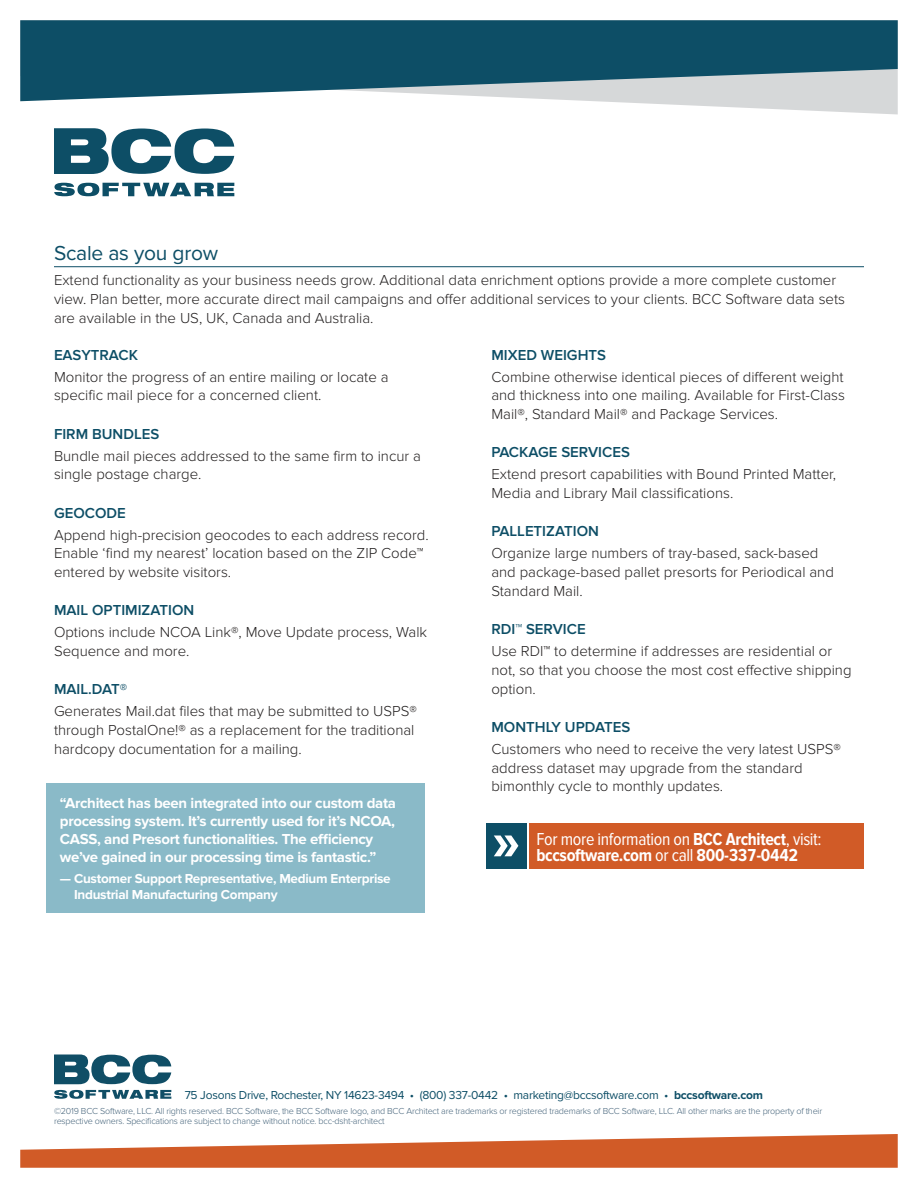
<style>
.page{position:relative;width:918px;height:1188px;background:#fff}
.page>*{position:absolute;margin:0;border:0;box-sizing:border-box;transform-origin:0 0}
.t1{font:21px "Proxima Nova";letter-spacing:-.01em;color:#0d4e66}
.t2{font:700 18px/16.5px "Proxima Nova Cond";letter-spacing:-.02em;color:#fff}
.t3{font:300 15px/18.8px "Proxima Nova";color:#221f1f}
.t4{font:700 15px/18px "Proxima Nova";letter-spacing:-.02em;color:#fff}
.t5{font:600 15px "Proxima Nova";color:#0d4e66}
.t6{font:700 13.5px/16.5px "Proxima Nova";letter-spacing:-.02em;color:#fff}
.t7{font:12px "Proxima Nova";letter-spacing:-.02em;color:#0d4e66}
.t8{font:300 9px/10.5px "Proxima Nova";letter-spacing:-.02em;color:#44637a}
.s1{font-weight:400}
.s2{font-weight:700}
</style>
<div class="page">
<svg style="left:54px;top:128px;width:180px;height:46px"></svg>
<svg style="left:54px;top:183px;width:180px;height:13px"></svg>
<svg style="left:54px;top:1055px;width:117px;height:29px"></svg>
<svg style="left:54px;top:1090px;width:117px;height:9px"></svg>
<svg style="left:20px;top:1134px;width:878px;height:34px"></svg>
<svg style="left:20px;top:101px;width:878px;height:13px"></svg>
<svg style="left:20px;top:20px;width:878px;height:81px;background:#366b7e"></svg>
<div style="left:530px;top:823px;width:334px;height:46px;background:#d15b27"></div>
<div style="left:486px;top:823px;width:40px;height:46px;background:#0d4e66"></div>
<svg style="left:494px;top:836px;width:24px;height:20px"></svg>
<div style="left:46px;top:783px;width:378px;height:96px;background:#8abac8"></div>
<div style="left:46px;top:859px;width:378px;height:54px;background:#8abac8"></div>
<hr style="left:54px;top:266px;width:810px;height:1px;background:#0d4e66">
<h1 class="t1" style="left:54px;top:244px;width:166px">Scale as you grow</h1>
<p class="t3" style="left:54px;top:272px;width:793px">Extend functionality as your business needs grow. Additional data enrichment options provide a more complete customer view. Plan better, more accurate direct mail campaigns and offer additional services to your clients. BCC Software data sets are available in the US, UK, Canada and Australia.</p>
<p class="t5" style="left:54px;top:348px;width:86px">EASYTRACK</p>
<p class="t3" style="left:54px;top:368px;width:336px">Monitor the progress of an entire mailing or locate a specific mail piece for a concerned client.</p>
<p class="t5" style="left:54px;top:427px;width:107px">FIRM BUNDLES</p>
<p class="t3" style="left:54px;top:447px;width:368px">Bundle mail pieces addressed to the same firm to incur a single postage charge.</p>
<p class="t5" style="left:54px;top:506px;width:73px">GEOCODE</p>
<p class="t3" style="left:54px;top:526px;width:376px">Append high-precision geocodes to each address record.<br>Enable ‘find my nearest’ location based on the ZIP Code™ entered by website visitors.</p>
<p class="t5" style="left:54px;top:604px;width:142px">MAIL OPTIMIZATION</p>
<p class="t3" style="left:54px;top:624px;width:375px">Options include NCOA Link®, Move Update process, Walk<br>Sequence and more.</p>
<p class="t5" style="left:54px;top:683px;width:75px">MAIL.DAT®</p>
<p class="t3" style="left:54px;top:703px;width:364px">Generates Mail.dat files that may be submitted to USPS® through PostalOne!® as a replacement for the traditional hardcopy documentation for a mailing.</p>
<p class="t4" style="left:60px;top:795px;width:338px">“Architect has been integrated into our custom data processing system. It’s currently used for it’s NCOA, CASS, and Presort functionalities. The efficiency we’ve gained in our processing time is fantastic.”</p>
<p class="t6" style="left:74px;top:871px;width:318px;text-indent:-14px">— Customer Support Representative, Medium Enterprise<br>Industrial Manufacturing Company</p>
<p class="t5" style="left:491px;top:348px;width:116px">MIXED WEIGHTS</p>
<p class="t3" style="left:491px;top:368px;width:355px;text-align:justify">Combine otherwise identical pieces of different weight and thickness into one mailing. Available for First-Class Mail®, Standard Mail® and Package Services.</p>
<p class="t5" style="left:491px;top:446px;width:140px">PACKAGE SERVICES</p>
<p class="t3" style="left:491px;top:466px;width:346px">Extend presort capabilities with Bound Printed Matter,<br>Media and Library Mail classifications.</p>
<p class="t5" style="left:491px;top:525px;width:109px">PALLETIZATION</p>
<p class="t3" style="left:491px;top:545px;width:344px">Organize large numbers of tray-based, sack-based and package-based pallet presorts for Periodical and<br>Standard Mail.</p>
<p class="t5" style="left:491px;top:623px;width:96px">RDI™ SERVICE</p>
<p class="t3" style="left:491px;top:643px;width:362px">Use RDI™ to determine if addresses are residential or not, so that you choose the most cost effective shipping option.</p>
<p class="t5" style="left:491px;top:721px;width:140px">MONTHLY UPDATES</p>
<p class="t3" style="left:491px;top:740px;width:351px">Customers who need to receive the very latest USPS® address dataset may upgrade from the standard bimonthly cycle to monthly updates.</p>
<p class="t2" style="left:536px;top:831px;width:287px"><span class="s1">For more information on</span> BCC Architect<span class="s1">, visit: </span>bccsoftware.com <span class="s1">or call</span> 800-337-0442</p>
<p class="t7" style="left:185px;top:1090px;width:580px">75 Josons Drive, Rochester, NY 14623-3494 • (800) 337-0442 • marketing@bccsoftware.com • <span class="s2">bccsoftware.com</span></p>
<p class="t8" style="left:54px;top:1106px;width:770px">©2019 BCC Software, LLC. All rights reserved. BCC Software, the BCC Software logo, and BCC Architect are trademarks or registered trademarks of BCC Software, LLC. All other marks are the property of their respective owners. Specifications are subject to change without notice. bcc-dsht-architect</p>
</div>
